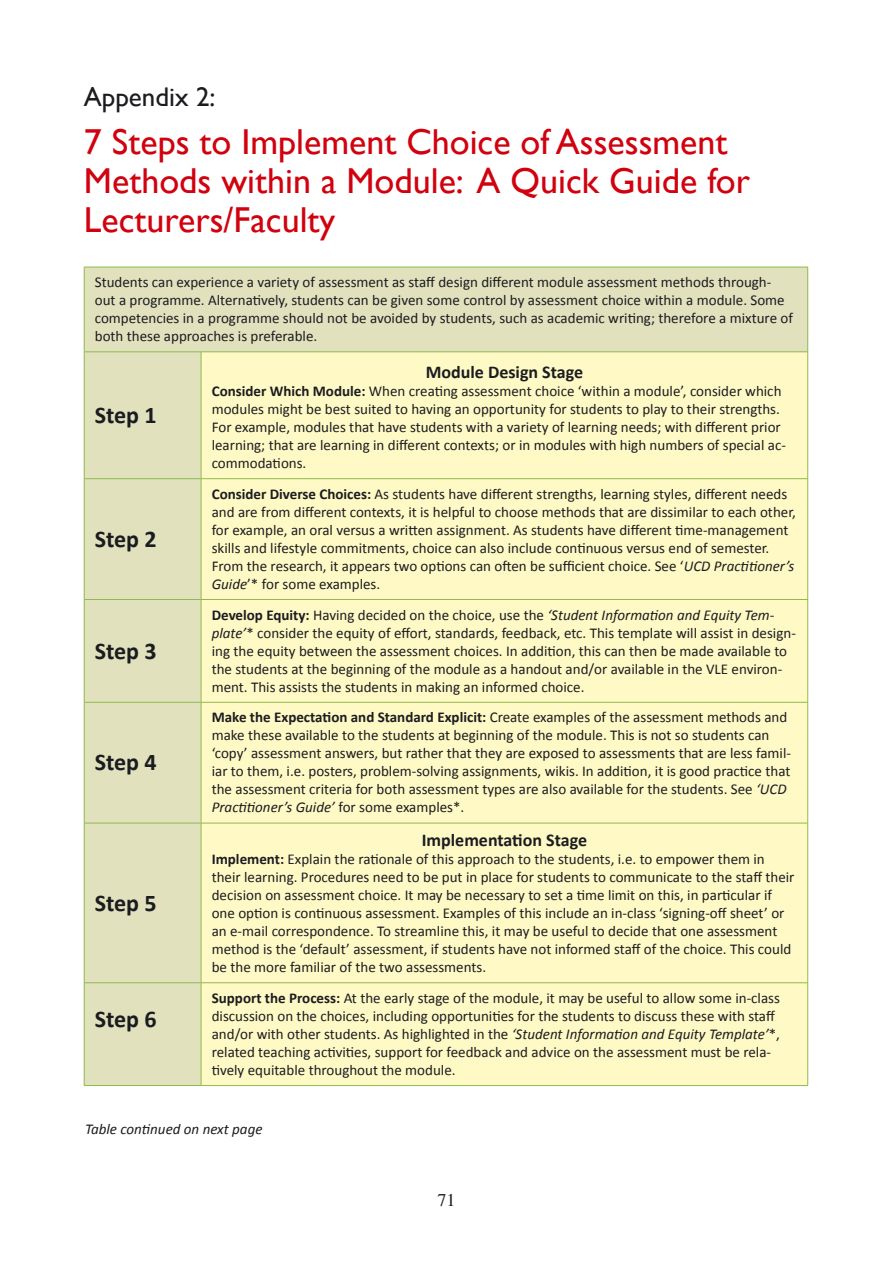
<style>
.page{position:relative;width:893px;height:1263px;background:#fff}
.page>*{position:absolute;margin:0;border:0;box-sizing:border-box;transform-origin:0 0}
.t1{font:36px/39px "Gill Sans";color:#d1010e}
.t2{font:27px "Gill Sans";color:#1b1c20}
.t3{font:700 24px "Calibri";color:#1b1c20}
.t4{font:700 18px "Calibri";color:#1b1c20}
.t5{font:18px "Times";color:#1b1c20}
.t6{font:15px/18px "Calibri";color:#1b1c20}
.t7{font:italic 15px "Calibri";color:#1b1c20}
.s1{font-weight:700}
.s2{font-style:italic}
</style>
<div class="page">
<div style="left:84px;top:267px;width:724px;height:85px;background:#e1e1be"></div>
<div style="left:201px;top:352px;width:607px;height:127px;background:#fff9c5"></div>
<div style="left:201px;top:479px;width:607px;height:120px;background:#fff9c5"></div>
<div style="left:201px;top:599px;width:607px;height:103px;background:#fff9c5"></div>
<div style="left:201px;top:702px;width:607px;height:121px;background:#fff9c5"></div>
<div style="left:201px;top:823px;width:607px;height:160px;background:#fff9c5"></div>
<div style="left:201px;top:983px;width:607px;height:102px;background:#fff9c5"></div>
<div style="left:84px;top:352px;width:117px;height:127px;background:#e1e1be"></div>
<div style="left:84px;top:479px;width:117px;height:120px;background:#e1e1be"></div>
<div style="left:84px;top:599px;width:117px;height:103px;background:#e1e1be"></div>
<div style="left:84px;top:702px;width:117px;height:121px;background:#e1e1be"></div>
<div style="left:84px;top:823px;width:117px;height:160px;background:#e1e1be"></div>
<div style="left:84px;top:983px;width:117px;height:102px;background:#e1e1be"></div>
<hr style="left:84px;top:267px;width:117px;height:1px;background:#8ebb4f">
<hr style="left:84px;top:267px;width:1px;height:85px;background:#8ebb4f">
<hr style="left:201px;top:267px;width:607px;height:1px;background:#8ebb4f">
<hr style="left:807px;top:267px;width:1px;height:85px;background:#8ebb4f">
<hr style="left:84px;top:352px;width:117px;height:1px;background:#8ebb4f">
<hr style="left:84px;top:352px;width:1px;height:126px;background:#8ebb4f">
<hr style="left:201px;top:352px;width:607px;height:1px;background:#8ebb4f">
<hr style="left:201px;top:352px;width:1px;height:126px;background:#8ebb4f">
<hr style="left:807px;top:352px;width:1px;height:126px;background:#8ebb4f">
<hr style="left:84px;top:478px;width:117px;height:1px;background:#8ebb4f">
<hr style="left:84px;top:479px;width:1px;height:120px;background:#8ebb4f">
<hr style="left:201px;top:478px;width:607px;height:1px;background:#8ebb4f">
<hr style="left:201px;top:479px;width:1px;height:120px;background:#8ebb4f">
<hr style="left:807px;top:479px;width:1px;height:120px;background:#8ebb4f">
<hr style="left:84px;top:599px;width:117px;height:1px;background:#8ebb4f">
<hr style="left:84px;top:600px;width:1px;height:102px;background:#8ebb4f">
<hr style="left:201px;top:599px;width:607px;height:1px;background:#8ebb4f">
<hr style="left:201px;top:600px;width:1px;height:102px;background:#8ebb4f">
<hr style="left:807px;top:600px;width:1px;height:102px;background:#8ebb4f">
<hr style="left:84px;top:702px;width:117px;height:1px;background:#8ebb4f">
<hr style="left:84px;top:702px;width:1px;height:121px;background:#8ebb4f">
<hr style="left:201px;top:702px;width:607px;height:1px;background:#8ebb4f">
<hr style="left:201px;top:702px;width:1px;height:121px;background:#8ebb4f">
<hr style="left:807px;top:702px;width:1px;height:121px;background:#8ebb4f">
<hr style="left:84px;top:823px;width:117px;height:1px;background:#8ebb4f">
<hr style="left:84px;top:823px;width:1px;height:159px;background:#8ebb4f">
<hr style="left:201px;top:823px;width:607px;height:1px;background:#8ebb4f">
<hr style="left:201px;top:823px;width:1px;height:159px;background:#8ebb4f">
<hr style="left:807px;top:823px;width:1px;height:159px;background:#8ebb4f">
<hr style="left:84px;top:982px;width:117px;height:1px;background:#8ebb4f">
<hr style="left:84px;top:983px;width:1px;height:102px;background:#8ebb4f">
<hr style="left:201px;top:982px;width:607px;height:1px;background:#8ebb4f">
<hr style="left:201px;top:983px;width:1px;height:102px;background:#8ebb4f">
<hr style="left:807px;top:983px;width:1px;height:102px;background:#8ebb4f">
<hr style="left:84px;top:1085px;width:117px;height:1px;background:#8ebb4f">
<hr style="left:201px;top:1085px;width:607px;height:1px;background:#8ebb4f">
<p class="t2" style="left:84px;top:81px;width:133px">Appendix 2:</p>
<h1 class="t1" style="left:84px;top:123px;width:668px">7 Steps to Implement Choice of Assessment<br>Methods within a Module: A Quick Guide for<br>Lecturers/Faculty</h1>
<p class="t6" style="left:95px;top:272px;width:700px">Students can experience a variety of assessment as staff design different module assessment methods through&shy;out a programme. Alternatively, students can be given some control by assessment choice within a module. Some competencies in a programme should not be avoided by students, such as academic writing; therefore a mixture of both these approaches is preferable.</p>
<p class="t3" style="left:95px;top:400px;width:63px">Step 1</p>
<p class="t3" style="left:95px;top:524px;width:63px">Step 2</p>
<p class="t3" style="left:95px;top:636px;width:63px">Step 3</p>
<p class="t3" style="left:95px;top:747px;width:63px">Step 4</p>
<p class="t3" style="left:95px;top:888px;width:63px">Step 5</p>
<p class="t3" style="left:95px;top:1004px;width:63px">Step 6</p>
<p class="t4" style="left:426px;top:361px;width:159px">Module Design Stage</p>
<p class="t6" style="left:212px;top:381px;width:576px"><span class="s1">Consider Which Module:</span> When creating assessment choice ‘within a module’, consider which modules might be best suited to having an opportunity for students to play to their strengths.<br>For example, modules that have students with a variety of learning needs; with different prior learning; that are learning in different contexts; or in modules with high numbers of special ac&shy;commodations.</p>
<p class="t6" style="left:212px;top:484px;width:586px"><span class="s1">Consider Diverse Choices:</span> As students have different strengths, learning styles, different needs and are from different contexts, it is helpful to choose methods that are dissimilar to each other, for example, an oral versus a written assignment. As students have different time-management skills and lifestyle commitments, choice can also include continuous versus end of semester.<br>From the research, it appears two options can often be sufficient choice. See ‘<span class="s2">UCD Practitioner’s Guide</span>’* for some examples.</p>
<p class="t6" style="left:212px;top:605px;width:586px"><span class="s1">Develop Equity:</span> Having decided on the choice, use the <span class="s2">‘Student Information and Equity Tem&shy;plate’</span>* consider the equity of effort, standards, feedback, etc. This template will assist in design&shy;ing the equity between the assessment choices. In addition, this can then be made available to the students at the beginning of the module as a handout and/or available in the VLE environ&shy;ment. This assists the students in making an informed choice.</p>
<p class="t6" style="left:212px;top:708px;width:581px"><span class="s1">Make the Expectation and Standard Explicit:</span> Create examples of the assessment methods and make these available to the students at beginning of the module. This is not so students can ‘copy’ assessment answers, but rather that they are exposed to assessments that are less famil&shy;iar to them, i.e. posters, problem-solving assignments, wikis. In addition, it is good practice that the assessment criteria for both assessment types are also available for the students. See <span class="s2">‘UCD Practitioner’s Guide’</span> for some examples*.</p>
<p class="t4" style="left:422px;top:829px;width:167px">Implementation Stage</p>
<p class="t6" style="left:212px;top:849px;width:584px"><span class="s1">Implement:</span> Explain the rationale of this approach to the students, i.e. to empower them in their learning. Procedures need to be put in place for students to communicate to the staff their decision on assessment choice. It may be necessary to set a time limit on this, in particular if one option is continuous assessment. Examples of this include an in-class ‘signing-off sheet’ or an e-mail correspondence. To streamline this, it may be useful to decide that one assessment method is the ‘default’ assessment, if students have not informed staff of the choice. This could be the more familiar of the two assessments.</p>
<p class="t6" style="left:212px;top:988px;width:570px"><span class="s1">Support the Process:</span> At the early stage of the module, it may be useful to allow some in-class discussion on the choices, including opportunities for the students to discuss these with staff and/or with other students. As highlighted in the <span class="s2">‘Student Information and Equity Template’</span>*, related teaching activities, support for feedback and advice on the assessment must be rela&shy;tively equitable throughout the module.</p>
<p class="t7" style="left:85px;top:1120px;width:179px">Table continued on next page</p>
<p class="t5" style="left:437px;top:1190px;width:19px">71</p>
</div>
